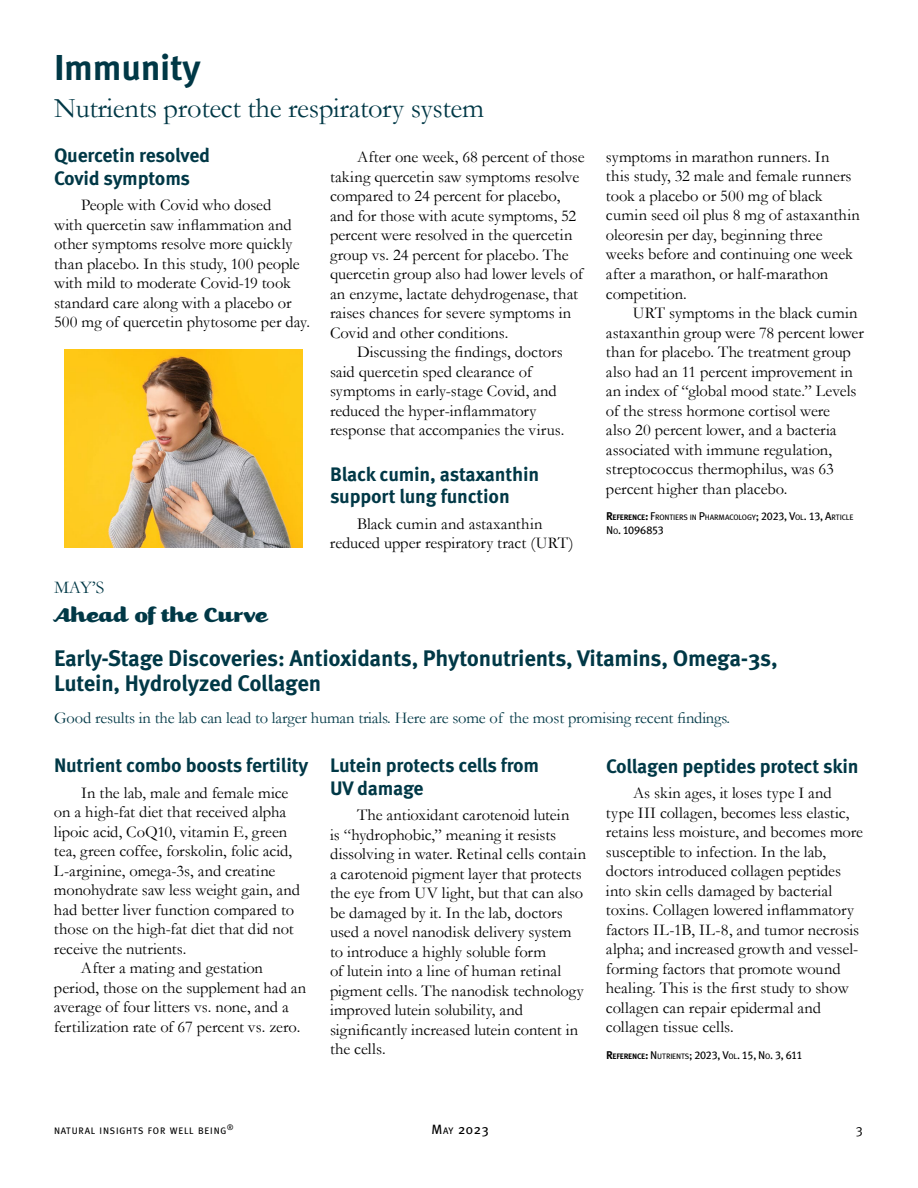
<style>
.page{position:relative;width:918px;height:1188px;background:#fff}
.page>*{position:absolute;margin:0;border:0;box-sizing:border-box;transform-origin:0 0}
.t1{font:700 36px "Meta OT";letter-spacing:-.01em;color:#003846}
.t2{font:28.5px "Garamond";letter-spacing:-.01em;color:#003846}
.t3{font:24px "Kari OSF";color:#003846}
.t4{font:700 22.5px/25.5px "Meta OT";letter-spacing:-.01em;color:#003846}
.t5{font:700 19.5px/22.5px "Meta OT";letter-spacing:-.01em;color:#003846}
.t6{font:18px "Garamond";color:#003846}
.t7{font:16.5px/19.5px "Garamond";color:#000}
.t8{font:16.5px "Garamond";letter-spacing:-.01em;color:#003846}
.t9{font:13.5px "Meta Plus";color:#000}
.t10{font:13.5px "Meta OT";color:#000}
.t11{font:11.25px "Meta Plus Book Caps";letter-spacing:-.025em;color:#000}
.t12{font:9.45px "Meta Plus";letter-spacing:.075em;color:#000}
.t13{font:7.8px "Meta Plus Book Caps";letter-spacing:-.02em;color:#000}
.t14{font:7.8px "Meta Plus";color:#000}
.s1{font-family:"Meta Plus Bold Caps";font-size:11.25px}
.s2{font-family:"Meta Plus Bold Caps"}
.s3{font-size:11.25px}
.s4{font-size:7.8px}
.s5{font-family:"Meta Plus Bold Caps";font-size:7.8px}
.s6{font-size:9.45px}
</style>
<div class="page">
<img style="left:64px;top:350px;width:239px;height:197px">
<h1 class="t1" style="left:54px;top:44px;width:148px">Immunity</h1>
<h2 class="t2" style="left:54px;top:89px;width:432px">Nutrients protect the respiratory system</h2>
<p class="t5" style="left:54px;top:144px;width:158px">Quercetin resolved<br>Covid symptoms</p>
<p class="t7" style="left:54px;top:195px;width:257px;text-indent:27px">People with Covid who dosed<br>with quercetin saw inflammation and other symptoms resolve more quickly than placebo. In this study, 100 people with mild to moderate Covid-19 took standard care along with a placebo or 500 mg of quercetin phytosome per day.</p>
<p class="t7" style="left:330px;top:147px;width:256px;text-indent:27px">After one week, 68 percent of those taking quercetin saw symptoms resolve compared to 24 percent for placebo, and for those with acute symptoms, 52 percent were resolved in the quercetin group vs. 24 percent for placebo. The quercetin group also had lower levels of an enzyme, lactate dehydrogenase, that raises chances for severe symptoms in Covid and other conditions.</p>
<p class="t7" style="left:330px;top:342px;width:236px;text-indent:27px">Discussing the findings, doctors said quercetin sped clearance of symptoms in early-stage Covid, and reduced the hyper-inflammatory response that accompanies the virus.</p>
<p class="t5" style="left:330px;top:463px;width:211px">Black cumin, astaxanthin support lung function</p>
<p class="t7" style="left:330px;top:513px;width:245px;text-align:center">Black cumin and astaxanthin<br>reduced upper respiratory tract (URT)</p>
<p class="t7" style="left:606px;top:147px;width:255px">symptoms in marathon runners. In<br>this study, 32 male and female runners took a placebo or 500 mg of black cumin seed oil plus 8 mg of astaxanthin oleoresin per day, beginning three weeks before and continuing one week after a marathon, or half-marathon competition.</p>
<p class="t7" style="left:606px;top:303px;width:259px;text-indent:27px">URT symptoms in the black cumin astaxanthin group were 78 percent lower than for placebo. The treatment group also had an 11 percent improvement in an index of “global mood state.” Levels of the stress hormone cortisol were<br>also 20 percent lower, and a bacteria associated with immune regulation, streptococcus thermophilus, was 63 percent higher than placebo.</p>
<p class="t13" style="left:606px;top:513px;width:248px"><span class="s1">R</span><span class="s2">EFERENCE</span><span class="s1">:</span> <span class="s3">F</span>RONTIERS IN <span class="s3">P</span>HARMACOLOGY<span class="s3">; 2023, V</span>OL<span class="s3">. 13, A</span>RTICLE</p>
<p class="t11" style="left:606px;top:524px;width:59px">N <span class="s4">O</span>. 1096853</p>
<p class="t6" style="left:54px;top:576px;width:52px">MAY’S</p>
<h3 class="t3" style="left:54px;top:601px;width:216px">Ahead of the Curve</h3>
<h3 class="t4" style="left:54px;top:645px;width:725px">Early-Stage Discoveries: Antioxidants, Phytonutrients, Vitamins, Omega-3s,<br>Lutein, Hydrolyzed Collagen</h3>
<p class="t8" style="left:54px;top:707px;width:678px">Good results in the lab can lead to larger human trials. Here are some of the most promising recent findings.</p>
<p class="t5" style="left:54px;top:754px;width:256px">Nutrient combo boosts fertility</p>
<p class="t7" style="left:81px;top:782px;width:209px">In the lab, male and female mice</p>
<p class="t7" style="left:54px;top:802px;width:234px">on a high-fat diet that received alpha</p>
<p class="t7" style="left:54px;top:821px;width:235px">lipoic acid, CoQ10, vitamin E, green</p>
<p class="t7" style="left:54px;top:841px;width:240px">tea, green coffee, forskolin, folic acid,</p>
<p class="t7" style="left:54px;top:860px;width:223px">L-arginine, omega-3s, and creatine</p>
<p class="t7" style="left:54px;top:880px;width:247px">monohydrate saw less weight gain, and</p>
<p class="t7" style="left:54px;top:899px;width:242px">had better liver function compared to</p>
<p class="t7" style="left:54px;top:919px;width:241px">those on the high-fat diet that did not</p>
<p class="t7" style="left:54px;top:938px;width:134px">receive the nutrients.</p>
<p class="t7" style="left:81px;top:958px;width:184px">After a mating and gestation</p>
<p class="t7" style="left:54px;top:977px;width:254px">period, those on the supplement had an</p>
<p class="t7" style="left:54px;top:997px;width:236px">average of four litters vs. none, and a</p>
<p class="t7" style="left:54px;top:1016px;width:248px">fertilization rate of 67 percent vs. zero.</p>
<p class="t5" style="left:330px;top:754px;width:211px">Lutein protects cells from<br>UV damage</p>
<p class="t7" style="left:330px;top:805px;width:258px;text-indent:27px">The antioxidant carotenoid lutein<br>is “hydrophobic,” meaning it resists dissolving in water. Retinal cells contain a carotenoid pigment layer that protects the eye from UV light, but that can also be damaged by it. In the lab, doctors used a novel nanodisk delivery system to introduce a highly soluble form<br>of lutein into a line of human retinal pigment cells. The nanodisk technology improved lutein solubility, and significantly increased lutein content in the cells.</p>
<p class="t5" style="left:606px;top:755px;width:254px">Collagen peptides protect skin</p>
<p class="t7" style="left:606px;top:783px;width:259px;text-indent:27px">As skin ages, it loses type I and type III collagen, becomes less elastic, retains less moisture, and becomes more susceptible to infection. In the lab, doctors introduced collagen peptides into skin cells damaged by bacterial toxins. Collagen lowered inflammatory factors IL-1B, IL-8, and tumor necrosis alpha; and increased growth and vessel&shy;forming factors that promote wound healing. This is the first study to show collagen can repair epidermal and collagen tissue cells.</p>
<p class="t11" style="left:606px;top:1049px;width:198px"><span class="s2">R</span><span class="s5">EFERENCE</span><span class="s2">:</span> N <span class="s4">UTRIENTS</span>; 2023, V<span class="s4">OL</span>. 15, N <span class="s4">O</span>. 3, 611</p>
<p class="t14" style="left:227px;top:1122px;width:8px">®</p>
<p class="t9" style="left:431px;top:1122px;width:59px">M<span class="s6">AY</span> 2023</p>
<p class="t10" style="left:856px;top:1121px;width:9px">3</p>
<p class="t12" style="left:54px;top:1125px;width:174px">NATURAL INSIGHTS FOR WELL BEING</p>
</div>
